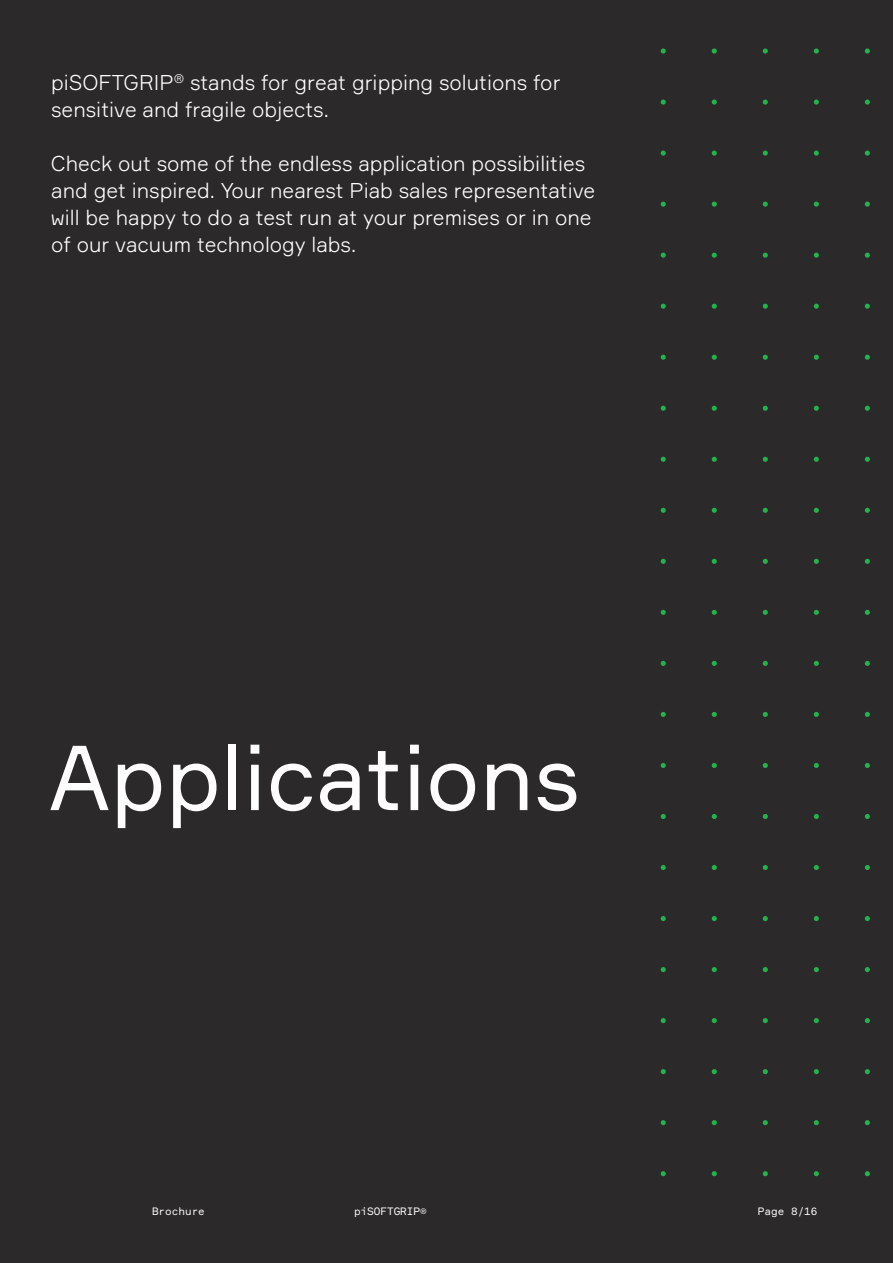
<style>
.page{position:relative;width:893px;height:1263px;background:#2b292a}
.page>*{position:absolute;margin:0;border:0;box-sizing:border-box;transform-origin:0 0}
.Heading_60_60_white{font:90px "Formular";color:#fff}
.Preamble{font:300 21px/27px "Formular";color:#fff}
.t1{font:10.5px "Formular Mono";color:#fff}
</style>
<div class="page">
<svg style="left:814px;top:48px;width:5px;height:6px"></svg>
<svg style="left:865px;top:48px;width:5px;height:6px"></svg>
<svg style="left:865px;top:99px;width:5px;height:6px"></svg>
<svg style="left:814px;top:99px;width:5px;height:6px"></svg>
<svg style="left:814px;top:151px;width:5px;height:5px"></svg>
<svg style="left:865px;top:151px;width:5px;height:5px"></svg>
<svg style="left:712px;top:48px;width:5px;height:6px"></svg>
<svg style="left:763px;top:48px;width:5px;height:6px"></svg>
<svg style="left:763px;top:99px;width:5px;height:6px"></svg>
<svg style="left:712px;top:99px;width:5px;height:6px"></svg>
<svg style="left:712px;top:151px;width:5px;height:5px"></svg>
<svg style="left:763px;top:151px;width:5px;height:5px"></svg>
<svg style="left:661px;top:48px;width:5px;height:6px"></svg>
<svg style="left:661px;top:99px;width:5px;height:6px"></svg>
<svg style="left:661px;top:151px;width:5px;height:5px"></svg>
<svg style="left:865px;top:202px;width:5px;height:5px"></svg>
<svg style="left:814px;top:202px;width:5px;height:5px"></svg>
<svg style="left:814px;top:253px;width:5px;height:5px"></svg>
<svg style="left:865px;top:253px;width:5px;height:5px"></svg>
<svg style="left:865px;top:304px;width:5px;height:5px"></svg>
<svg style="left:814px;top:304px;width:5px;height:5px"></svg>
<svg style="left:814px;top:355px;width:5px;height:5px"></svg>
<svg style="left:865px;top:355px;width:5px;height:5px"></svg>
<svg style="left:763px;top:202px;width:5px;height:5px"></svg>
<svg style="left:712px;top:202px;width:5px;height:5px"></svg>
<svg style="left:712px;top:253px;width:5px;height:5px"></svg>
<svg style="left:763px;top:253px;width:5px;height:5px"></svg>
<svg style="left:763px;top:304px;width:5px;height:5px"></svg>
<svg style="left:712px;top:304px;width:5px;height:5px"></svg>
<svg style="left:712px;top:355px;width:5px;height:5px"></svg>
<svg style="left:763px;top:355px;width:5px;height:5px"></svg>
<svg style="left:661px;top:202px;width:5px;height:5px"></svg>
<svg style="left:661px;top:253px;width:5px;height:5px"></svg>
<svg style="left:661px;top:304px;width:5px;height:5px"></svg>
<svg style="left:661px;top:355px;width:5px;height:5px"></svg>
<svg style="left:865px;top:406px;width:5px;height:5px"></svg>
<svg style="left:814px;top:406px;width:5px;height:5px"></svg>
<svg style="left:814px;top:457px;width:5px;height:5px"></svg>
<svg style="left:865px;top:457px;width:5px;height:5px"></svg>
<svg style="left:865px;top:508px;width:5px;height:5px"></svg>
<svg style="left:814px;top:508px;width:5px;height:5px"></svg>
<svg style="left:814px;top:559px;width:5px;height:5px"></svg>
<svg style="left:865px;top:559px;width:5px;height:5px"></svg>
<svg style="left:763px;top:406px;width:5px;height:5px"></svg>
<svg style="left:712px;top:406px;width:5px;height:5px"></svg>
<svg style="left:712px;top:457px;width:5px;height:5px"></svg>
<svg style="left:763px;top:457px;width:5px;height:5px"></svg>
<svg style="left:763px;top:508px;width:5px;height:5px"></svg>
<svg style="left:712px;top:508px;width:5px;height:5px"></svg>
<svg style="left:712px;top:559px;width:5px;height:5px"></svg>
<svg style="left:763px;top:559px;width:5px;height:5px"></svg>
<svg style="left:661px;top:406px;width:5px;height:5px"></svg>
<svg style="left:661px;top:457px;width:5px;height:5px"></svg>
<svg style="left:661px;top:508px;width:5px;height:5px"></svg>
<svg style="left:661px;top:559px;width:5px;height:5px"></svg>
<svg style="left:865px;top:610px;width:5px;height:5px"></svg>
<svg style="left:814px;top:610px;width:5px;height:5px"></svg>
<svg style="left:814px;top:661px;width:5px;height:5px"></svg>
<svg style="left:865px;top:661px;width:5px;height:5px"></svg>
<svg style="left:865px;top:712px;width:5px;height:5px"></svg>
<svg style="left:814px;top:712px;width:5px;height:5px"></svg>
<svg style="left:814px;top:763px;width:5px;height:5px"></svg>
<svg style="left:865px;top:763px;width:5px;height:5px"></svg>
<svg style="left:763px;top:610px;width:5px;height:5px"></svg>
<svg style="left:712px;top:610px;width:5px;height:5px"></svg>
<svg style="left:712px;top:661px;width:5px;height:5px"></svg>
<svg style="left:763px;top:661px;width:5px;height:5px"></svg>
<svg style="left:763px;top:712px;width:5px;height:5px"></svg>
<svg style="left:712px;top:712px;width:5px;height:5px"></svg>
<svg style="left:712px;top:763px;width:5px;height:5px"></svg>
<svg style="left:763px;top:763px;width:5px;height:5px"></svg>
<svg style="left:661px;top:610px;width:5px;height:5px"></svg>
<svg style="left:661px;top:661px;width:5px;height:5px"></svg>
<svg style="left:661px;top:712px;width:5px;height:5px"></svg>
<svg style="left:661px;top:763px;width:5px;height:5px"></svg>
<svg style="left:865px;top:814px;width:5px;height:5px"></svg>
<svg style="left:814px;top:814px;width:5px;height:5px"></svg>
<svg style="left:814px;top:865px;width:5px;height:5px"></svg>
<svg style="left:865px;top:865px;width:5px;height:5px"></svg>
<svg style="left:865px;top:916px;width:5px;height:5px"></svg>
<svg style="left:814px;top:916px;width:5px;height:5px"></svg>
<svg style="left:814px;top:967px;width:5px;height:5px"></svg>
<svg style="left:865px;top:967px;width:5px;height:5px"></svg>
<svg style="left:763px;top:814px;width:5px;height:5px"></svg>
<svg style="left:712px;top:814px;width:5px;height:5px"></svg>
<svg style="left:712px;top:865px;width:5px;height:5px"></svg>
<svg style="left:763px;top:865px;width:5px;height:5px"></svg>
<svg style="left:763px;top:916px;width:5px;height:5px"></svg>
<svg style="left:712px;top:916px;width:5px;height:5px"></svg>
<svg style="left:712px;top:967px;width:5px;height:5px"></svg>
<svg style="left:763px;top:967px;width:5px;height:5px"></svg>
<svg style="left:661px;top:814px;width:5px;height:5px"></svg>
<svg style="left:661px;top:865px;width:5px;height:5px"></svg>
<svg style="left:661px;top:916px;width:5px;height:5px"></svg>
<svg style="left:661px;top:967px;width:5px;height:5px"></svg>
<svg style="left:865px;top:1018px;width:5px;height:5px"></svg>
<svg style="left:814px;top:1018px;width:5px;height:5px"></svg>
<svg style="left:814px;top:1069px;width:5px;height:5px"></svg>
<svg style="left:865px;top:1069px;width:5px;height:5px"></svg>
<svg style="left:865px;top:1120px;width:5px;height:5px"></svg>
<svg style="left:814px;top:1120px;width:5px;height:5px"></svg>
<svg style="left:814px;top:1171px;width:5px;height:5px"></svg>
<svg style="left:865px;top:1171px;width:5px;height:5px"></svg>
<svg style="left:763px;top:1018px;width:5px;height:5px"></svg>
<svg style="left:712px;top:1018px;width:5px;height:5px"></svg>
<svg style="left:712px;top:1069px;width:5px;height:5px"></svg>
<svg style="left:763px;top:1069px;width:5px;height:5px"></svg>
<svg style="left:763px;top:1120px;width:5px;height:5px"></svg>
<svg style="left:712px;top:1120px;width:5px;height:5px"></svg>
<svg style="left:712px;top:1171px;width:5px;height:5px"></svg>
<svg style="left:763px;top:1171px;width:5px;height:5px"></svg>
<svg style="left:661px;top:1018px;width:5px;height:5px"></svg>
<svg style="left:661px;top:1069px;width:5px;height:5px"></svg>
<svg style="left:661px;top:1120px;width:5px;height:5px"></svg>
<svg style="left:661px;top:1171px;width:5px;height:5px"></svg>
<p class="Preamble" style="left:51px;top:69px;width:511px">piSOFTGRIP<sup>®</sup> stands for great gripping solutions for sensitive and fragile objects.</p>
<p class="Preamble" style="left:51px;top:150px;width:546px">Check out some of the endless application possibilities and get inspired. Your nearest Piab sales representative will be happy to do a test run at your premises or in one of our vacuum technology labs.</p>
<p class="Heading_60_60_white" style="left:49px;top:723px;width:533px">Applications</p>
<p class="t1" style="left:152px;top:1205px;width:54px">Brochure</p>
<p class="t1" style="left:354px;top:1205px;width:74px">piSOFTGRIP®</p>
<p class="t1" style="left:758px;top:1205px;width:61px">Page 8/16</p>
</div>
